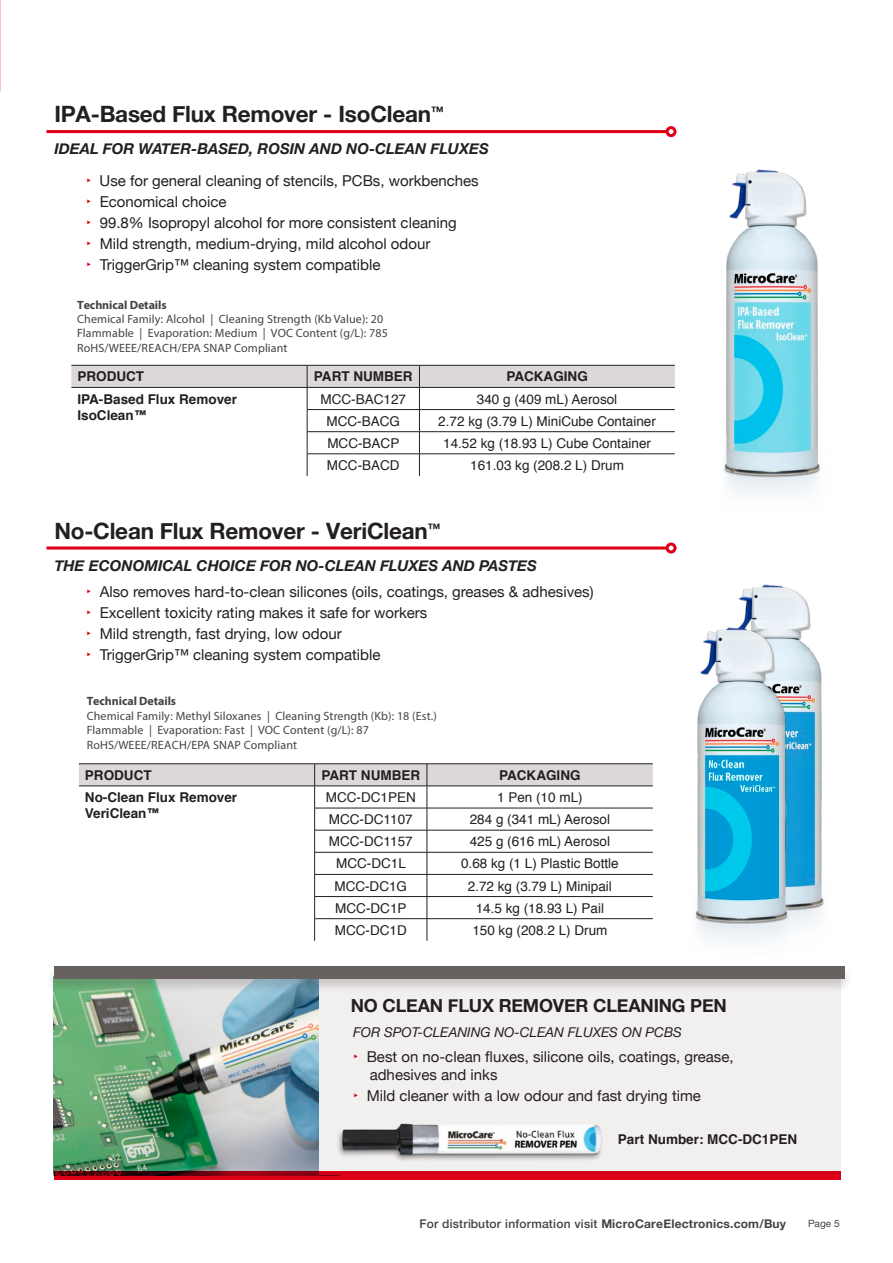
<style>
.page{position:relative;width:893px;height:1263px;background:#fff}
.page>*{position:absolute;margin:0;border:0;box-sizing:border-box;transform-origin:0 0}
.t1{font:700 22.5px "Helvetica Neue";letter-spacing:-.01em;color:#231f20}
.t2{font:700 18px "Helvetica Neue";letter-spacing:-.01em;color:#231f20}
.t3{font:15px/18px "Helvetica Neue";color:#231f20}
.t4{font:italic 700 15px "Helvetica Neue";color:#231f20}
.t5{font:13.5px "Helvetica";color:#231f20}
.t6{font:700 13.5px "Helvetica";color:#231f20}
.t7{font:italic 13.5px "Helvetica Neue";color:#231f20}
.t8{font:12px "Myriad Pro";letter-spacing:.01em;color:#464240}
.t9{font:500 12px "Helvetica Neue";letter-spacing:.02em;color:#464240}
.t10{font:700 12px "Myriad Pro";letter-spacing:-.005em;color:#464240}
.t11{font:10.05px "Helvetica Neue";color:#464240}
.s1{color:#e00019}
.s2{font-weight:700}
</style>
<div class="page">
<img style="left:54px;top:993px;width:265px;height:178px">
<img style="left:724px;top:169px;width:96px;height:325px">
<svg style="left:47px;top:126px;width:630px;height:11px"></svg>
<svg style="left:71px;top:365px;width:604px;height:111px"></svg>
<svg style="left:47px;top:542px;width:630px;height:11px"></svg>
<hr style="left:79px;top:763px;width:236px;height:1px;background:#231f20">
<hr style="left:315px;top:763px;width:112px;height:1px;background:#231f20">
<hr style="left:427px;top:763px;width:226px;height:1px;background:#231f20">
<svg style="left:79px;top:764px;width:574px;height:177px"></svg>
<img style="left:738px;top:584px;width:86px;height:342px">
<img style="left:695px;top:625px;width:107px;height:317px">
<div style="left:319px;top:979px;width:522px;height:195px;background:#f2efef"></div>
<div style="left:46px;top:965px;width:806px;height:28px;background:#231f20;opacity:.19"></div>
<div style="left:54px;top:966px;width:790px;height:13px;background:#676260"></div>
<img style="left:338px;top:1123px;width:264px;height:38px">
<svg style="left:54px;top:1171px;width:786px;height:8px;background:#c10015"></svg>
<p class="t1" style="left:54px;top:96px;width:391px">IPA-Based Flux Remover - IsoClean<sup>™</sup></p>
<p class="t4" style="left:54px;top:137px;width:436px">IDEAL FOR WATER-BASED, ROSIN AND NO-CLEAN FLUXES</p>
<p class="t3" style="left:86px;top:172px;width:394px"><span class="s1">‣</span> Use for general cleaning of stencils, PCBs, workbenches</p>
<p class="t3" style="left:86px;top:193px;width:142px"><span class="s1">‣</span> Economical choice</p>
<p class="t3" style="left:86px;top:214px;width:372px"><span class="s1">‣</span> 99.8% Isopropyl alcohol for more consistent cleaning</p>
<p class="t3" style="left:86px;top:235px;width:346px"><span class="s1">‣</span> Mild strength, medium-drying, mild alcohol odour</p>
<p class="t3" style="left:86px;top:256px;width:296px"><span class="s1">‣</span> TriggerGrip™ cleaning system compatible</p>
<p class="t10" style="left:77px;top:297px;width:91px">Technical Details</p>
<p class="t8" style="left:77px;top:311px;width:308px">Chemical Family: Alcohol | Cleaning Strength (Kb Value): 20</p>
<p class="t8" style="left:77px;top:326px;width:312px">Flammable | Evaporation: Medium | VOC Content (g/L): 785</p>
<p class="t8" style="left:77px;top:340px;width:212px">RoHS/WEEE/REACH/EPA SNAP Compliant</p>
<p class="t6" style="left:77px;top:366px;width:68px">PRODUCT</p>
<p class="t6" style="left:314px;top:366px;width:100px">PART NUMBER</p>
<p class="t6" style="left:506px;top:366px;width:83px">PACKAGING</p>
<p class="t6" style="left:77px;top:388px;width:161px">IPA-Based Flux Remover</p>
<p class="t6" style="left:77px;top:404px;width:71px">IsoClean™</p>
<p class="t5" style="left:321px;top:388px;width:87px">MCC-BAC127</p>
<p class="t5" style="left:477px;top:388px;width:142px">340 g (409 mL) Aerosol</p>
<p class="t5" style="left:327px;top:410px;width:75px">MCC-BACG</p>
<p class="t5" style="left:438px;top:410px;width:219px">2.72 kg (3.79 L) MiniCube Container</p>
<p class="t5" style="left:327px;top:433px;width:73px">MCC-BACP</p>
<p class="t5" style="left:443px;top:433px;width:209px">14.52 kg (18.93 L) Cube Container</p>
<p class="t5" style="left:327px;top:455px;width:74px">MCC-BACD</p>
<p class="t5" style="left:470px;top:455px;width:155px">161.03 kg (208.2 L) Drum</p>
<p class="t1" style="left:54px;top:513px;width:388px">No-Clean Flux Remover - VeriClean<sup>™</sup></p>
<p class="t4" style="left:54px;top:553px;width:484px">THE ECONOMICAL CHOICE FOR NO-CLEAN FLUXES AND PASTES</p>
<p class="t3" style="left:86px;top:584px;width:509px"><span class="s1">‣</span> Also removes hard-to-clean silicones (oils, coatings, greases &amp; adhesives)</p>
<p class="t3" style="left:86px;top:605px;width:343px"><span class="s1">‣</span> Excellent toxicity rating makes it safe for workers</p>
<p class="t3" style="left:86px;top:626px;width:257px"><span class="s1">‣</span> Mild strength, fast drying, low odour</p>
<p class="t3" style="left:86px;top:647px;width:296px"><span class="s1">‣</span> TriggerGrip™ cleaning system compatible</p>
<p class="t10" style="left:87px;top:694px;width:91px">Technical Details</p>
<p class="t8" style="left:87px;top:708px;width:352px">Chemical Family: Methyl Siloxanes | Cleaning Strength (Kb): 18 (Est.)</p>
<p class="t8" style="left:87px;top:723px;width:284px">Flammable | Evaporation: Fast | VOC Content (g/L): 87</p>
<p class="t8" style="left:87px;top:737px;width:212px">RoHS/WEEE/REACH/EPA SNAP Compliant</p>
<p class="t6" style="left:85px;top:764px;width:68px">PRODUCT</p>
<p class="t6" style="left:321px;top:764px;width:100px">PART NUMBER</p>
<p class="t6" style="left:499px;top:764px;width:83px">PACKAGING</p>
<p class="t6" style="left:85px;top:786px;width:154px">No-Clean Flux Remover</p>
<p class="t6" style="left:85px;top:802px;width:77px">VeriClean™</p>
<p class="t5" style="left:326px;top:787px;width:91px">MCC-DC1PEN</p>
<p class="t5" style="left:497px;top:787px;width:87px">1 Pen (10 mL)</p>
<p class="t5" style="left:329px;top:809px;width:85px">MCC-DC1107</p>
<p class="t5" style="left:470px;top:809px;width:142px">284 g (341 mL) Aerosol</p>
<p class="t5" style="left:329px;top:831px;width:85px">MCC-DC1157</p>
<p class="t5" style="left:470px;top:831px;width:142px">425 g (616 mL) Aerosol</p>
<p class="t5" style="left:336px;top:853px;width:71px">MCC-DC1L</p>
<p class="t5" style="left:461px;top:853px;width:159px">0.68 kg (1 L) Plastic Bottle</p>
<p class="t5" style="left:334px;top:875px;width:74px">MCC-DC1G</p>
<p class="t5" style="left:468px;top:875px;width:146px">2.72 kg (3.79 L) Minipail</p>
<p class="t5" style="left:335px;top:897px;width:73px">MCC-DC1P</p>
<p class="t5" style="left:476px;top:897px;width:130px">14.5 kg (18.93 L) Pail</p>
<p class="t5" style="left:335px;top:920px;width:73px">MCC-DC1D</p>
<p class="t5" style="left:472px;top:920px;width:137px">150 kg (208.2 L) Drum</p>
<p class="t2" style="left:351px;top:991px;width:378px">NO CLEAN FLUX REMOVER CLEANING PEN</p>
<p class="t7" style="left:353px;top:1022px;width:330px">FOR SPOT-CLEANING NO-CLEAN FLUXES ON PCBS</p>
<p class="t3" style="left:370px;top:1048px;width:365px;text-indent:-17px"><span class="s1">‣</span> Best on no-clean fluxes, silicone oils, coatings, grease, adhesives and inks</p>
<p class="t3" style="left:353px;top:1087px;width:349px"><span class="s1">‣</span> Mild cleaner with a low odour and fast drying time</p>
<p class="t6" style="left:618px;top:1129px;width:181px">Part Number: MCC-DC1PEN</p>
<p class="t9" style="left:419px;top:1214px;width:368px">For distributor information visit <span class="s2">MicroCareElectronics.com/Buy</span></p>
<p class="t11" style="left:808px;top:1216px;width:33px">Page 5</p>
</div>
